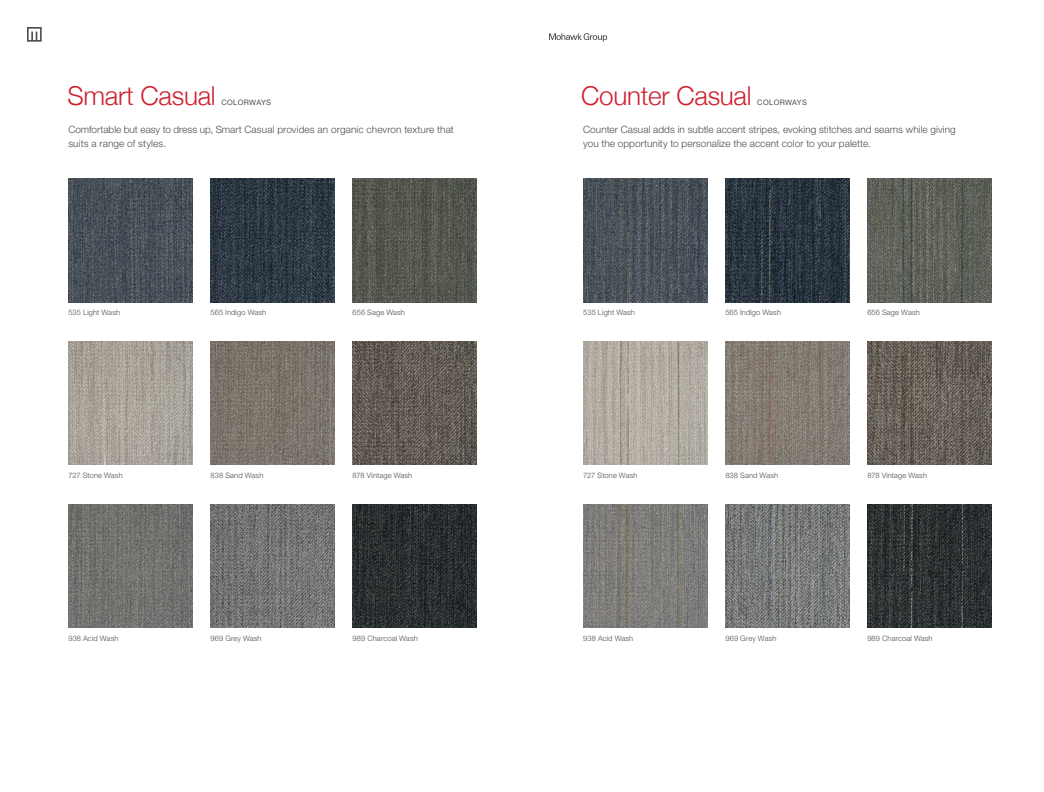
<style>
.page{position:relative;width:1044px;height:792px;background:#fff}
.page>*{position:absolute;margin:0;border:0;box-sizing:border-box;transform-origin:0 0}
.t1{font:300 26px "Helvetica Neue";letter-spacing:-.01em;color:#ce202f}
.t2{font:300 10px/14px "Helvetica Neue LT Std";letter-spacing:.005em;color:#4d4d4f}
.t3{font:300 7.5px "Helvetica Neue LT Std";letter-spacing:.015em;color:#4d4d4f}
.t4{font:7.5px "Helvetica Neue LT Std";letter-spacing:.05em;color:#4d4d4f}
</style>
<div class="page">
<svg style="left:549px;top:33px;width:58px;height:9px"></svg>
<img style="left:68px;top:178px;width:124px;height:124px">
<img style="left:68px;top:341px;width:124px;height:124px">
<img style="left:68px;top:504px;width:124px;height:124px">
<img style="left:211px;top:178px;width:123px;height:124px">
<img style="left:211px;top:341px;width:123px;height:124px">
<img style="left:211px;top:504px;width:123px;height:124px">
<img style="left:353px;top:178px;width:123px;height:124px">
<img style="left:353px;top:341px;width:123px;height:124px">
<img style="left:353px;top:504px;width:123px;height:124px">
<img style="left:583px;top:178px;width:124px;height:124px">
<img style="left:583px;top:341px;width:124px;height:124px">
<img style="left:583px;top:504px;width:124px;height:124px">
<img style="left:725px;top:178px;width:124px;height:124px">
<img style="left:725px;top:341px;width:124px;height:124px">
<img style="left:725px;top:504px;width:124px;height:124px">
<img style="left:867px;top:178px;width:124px;height:124px">
<img style="left:867px;top:341px;width:124px;height:124px">
<img style="left:867px;top:504px;width:124px;height:124px">
<svg style="left:27px;top:27px;width:15px;height:15px"></svg>
<h1 class="t1" style="left:67px;top:75px;width:150px">Smart Casual</h1>
<p class="t4" style="left:221px;top:98px;width:51px">COLORWAYS</p>
<p class="t2" style="left:68px;top:122px;width:387px">Comfortable but easy to dress up, Smart Casual provides an organic chevron texture that suits a range of styles.</p>
<h1 class="t1" style="left:581px;top:75px;width:172px">Counter Casual</h1>
<p class="t4" style="left:757px;top:98px;width:51px">COLORWAYS</p>
<p class="t2" style="left:583px;top:122px;width:374px">Counter Casual adds in subtle accent stripes, evoking stitches and seams while giving you the opportunity to personalize the accent color to your palette.</p>
<p class="t3" style="left:68px;top:308px;width:53px">535 Light Wash</p>
<p class="t3" style="left:211px;top:308px;width:57px">565 Indigo Wash</p>
<p class="t3" style="left:353px;top:308px;width:54px">656 Sage Wash</p>
<p class="t3" style="left:583px;top:308px;width:53px">535 Light Wash</p>
<p class="t3" style="left:725px;top:308px;width:57px">565 Indigo Wash</p>
<p class="t3" style="left:867px;top:308px;width:54px">656 Sage Wash</p>
<p class="t3" style="left:68px;top:471px;width:56px">727 Stone Wash</p>
<p class="t3" style="left:211px;top:471px;width:54px">838 Sand Wash</p>
<p class="t3" style="left:353px;top:471px;width:61px">878 Vintage Wash</p>
<p class="t3" style="left:583px;top:471px;width:56px">727 Stone Wash</p>
<p class="t3" style="left:725px;top:471px;width:54px">838 Sand Wash</p>
<p class="t3" style="left:867px;top:471px;width:61px">878 Vintage Wash</p>
<p class="t3" style="left:68px;top:634px;width:52px">938 Acid Wash</p>
<p class="t3" style="left:211px;top:634px;width:53px">969 Grey Wash</p>
<p class="t3" style="left:353px;top:634px;width:67px">989 Charcoal Wash</p>
<p class="t3" style="left:583px;top:634px;width:52px">938 Acid Wash</p>
<p class="t3" style="left:725px;top:634px;width:53px">969 Grey Wash</p>
<p class="t3" style="left:867px;top:634px;width:67px">989 Charcoal Wash</p>
</div>
